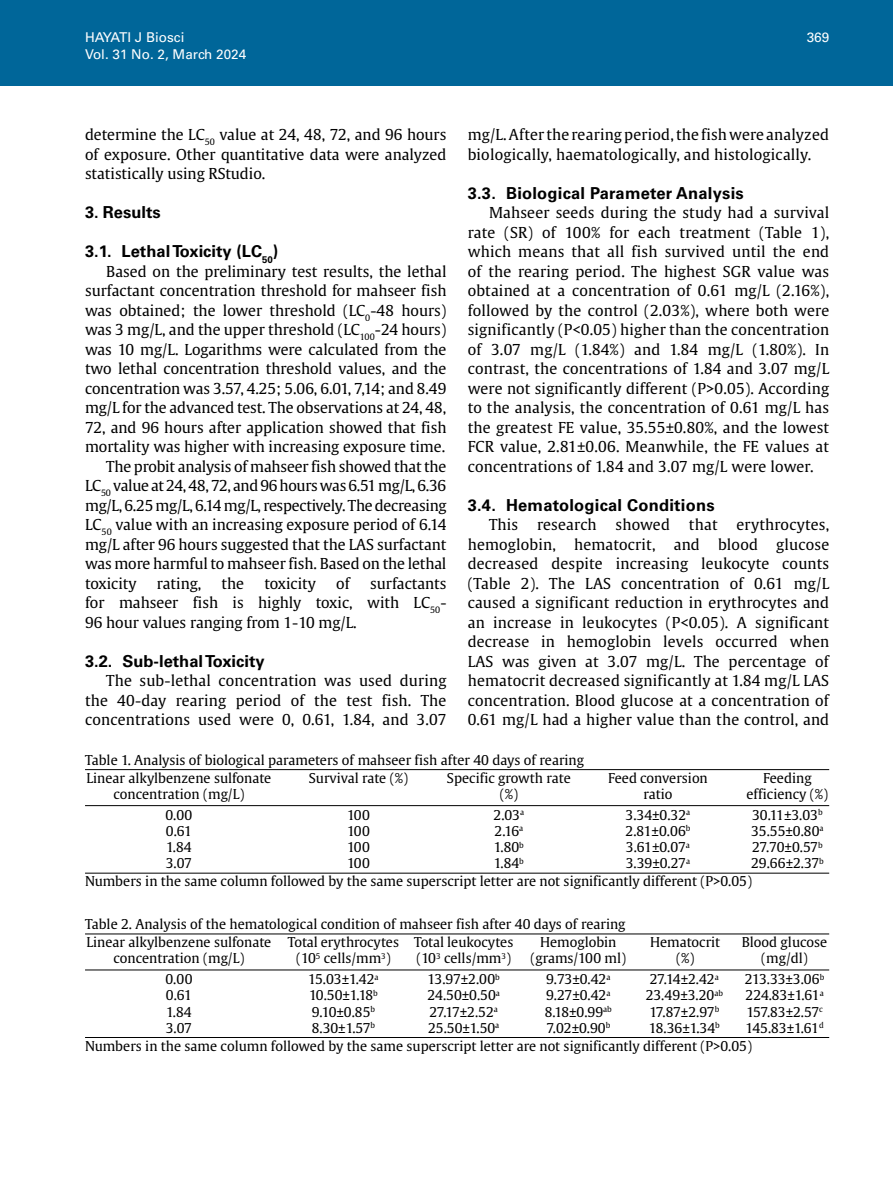
<style>
.page{position:relative;width:893px;height:1191px;background:#fff}
.page>*{position:absolute;margin:0;border:0;box-sizing:border-box;transform-origin:0 0}
.t1{font:700 16.5px "Univers LT Std";letter-spacing:.015em;color:#000}
.t2{font:15px/19.5px "Gulliver";color:#000;text-align:justify}
.t3{font:15px "Gulliver";letter-spacing:-.02em;color:#000}
.t4{font:13.5px/16.2px "Gulliver";color:#000;text-align:center}
.t5{font:13.5px/16.2px "Gulliver";letter-spacing:-.02em;color:#000}
.t6{font:13.5px "Univers LT Std";color:#fff}
</style>
<div class="page">
<div style="left:0;top:0;width:893px;height:85px;background:#069"></div>
<hr style="left:85px;top:769px;width:744px;height:1px;background:#000">
<hr style="left:85px;top:805px;width:744px;height:1px;background:#000">
<hr style="left:85px;top:872px;width:744px;height:1px;background:#000">
<hr style="left:85px;top:933px;width:744px;height:1px;background:#000">
<hr style="left:85px;top:969px;width:744px;height:1px;background:#000">
<hr style="left:85px;top:1037px;width:744px;height:1px;background:#000">
<p class="t6" style="left:85px;top:30px;width:101px">HAYATI J Biosci</p>
<p class="t6" style="left:807px;top:30px;width:24px">369</p>
<p class="t6" style="left:85px;top:46px;width:163px">Vol. 31 No. 2, March 2024</p>
<p class="t2" style="left:85px;top:125px;width:363px">determine the LC<sub>50</sub> value at 24, 48, 72, and 96 hours of exposure. Other quantitative data were analyzed statistically using RStudio.</p>
<p class="t1" style="left:85px;top:203px;width:77px">3. Results</p>
<p class="t1" style="left:85px;top:242px;width:195px">3.1. Lethal Toxicity (LC<sub>50</sub>)</p>
<p class="t2" style="left:106px;top:261px;width:342px">Based on the preliminary test results, the lethal</p>
<p class="t2" style="left:85px;top:281px;width:363px">surfactant concentration threshold for mahseer fish</p>
<p class="t2" style="left:85px;top:300px;width:363px">was obtained; the lower threshold (LC<sub>0</sub>-48 hours)</p>
<p class="t2" style="left:85px;top:320px;width:363px">was 3 mg/L, and the upper threshold (LC<sub>100</sub>-24 hours)</p>
<p class="t2" style="left:85px;top:339px;width:363px">was 10 mg/L. Logarithms were calculated from the</p>
<p class="t2" style="left:85px;top:359px;width:363px">two lethal concentration threshold values, and the</p>
<p class="t2" style="left:85px;top:378px;width:363px">concentration was 3.57, 4.25; 5.06, 6.01, 7,14; and 8.49</p>
<p class="t2" style="left:85px;top:398px;width:363px">mg/L for the advanced test. The observations at 24, 48,</p>
<p class="t2" style="left:85px;top:417px;width:363px">72, and 96 hours after application showed that fish</p>
<p class="t2" style="left:85px;top:437px;width:362px">mortality was higher with increasing exposure time.</p>
<p class="t2" style="left:106px;top:456px;width:342px">The probit analysis of mahseer fish showed that the</p>
<p class="t3" style="left:85px;top:476px;width:363px">LC<sub>50</sub> value at 24, 48, 72, and 96 hours was 6.51 mg/L, 6.36</p>
<p class="t2" style="left:85px;top:495px;width:363px">mg/L, 6.25 mg/L, 6.14 mg/L, respectively. The decreasing</p>
<p class="t2" style="left:85px;top:515px;width:363px">LC<sub>50</sub> value with an increasing exposure period of 6.14</p>
<p class="t2" style="left:85px;top:534px;width:363px">mg/L after 96 hours suggested that the LAS surfactant</p>
<p class="t2" style="left:85px;top:554px;width:363px">was more harmful to mahseer fish. Based on the lethal</p>
<p class="t2" style="left:85px;top:573px;width:53px">toxicity</p>
<p class="t2" style="left:157px;top:573px;width:46px">rating,</p>
<p class="t2" style="left:222px;top:573px;width:24px">the</p>
<p class="t2" style="left:264px;top:573px;width:53px">toxicity</p>
<p class="t2" style="left:336px;top:573px;width:15px">of</p>
<p class="t2" style="left:468px;top:125px;width:363px">mg/L. After the rearing period, the fish were analyzed biologically, haematologically, and histologically.</p>
<p class="t1" style="left:468px;top:183px;width:277px">3.3. Biological Parameter Analysis</p>
<p class="t2" style="left:468px;top:203px;width:363px;text-indent:21px">Mahseer seeds during the study had a survival rate (SR) of 100% for each treatment (Table 1), which means that all fish survived until the end of the rearing period. The highest SGR value was obtained at a concentration of 0.61 mg/L (2.16%), followed by the control (2.03%), where both were significantly (P&lt;0.05) higher than the concentration of 3.07 mg/L (1.84%) and 1.84 mg/L (1.80%). In contrast, the concentrations of 1.84 and 3.07 mg/L were not significantly different (P&gt;0.05). According to the analysis, the concentration of 0.61 mg/L has the greatest FE value, 35.55±0.80%, and the lowest FCR value, 2.81±0.06. Meanwhile, the FE values at concentrations of 1.84 and 3.07 mg/L were lower.</p>
<p class="t1" style="left:468px;top:495px;width:248px">3.4. Hematological Conditions</p>
<p class="t2" style="left:489px;top:515px;width:31px">This</p>
<p class="t2" style="left:537px;top:515px;width:61px">research</p>
<p class="t2" style="left:616px;top:515px;width:56px">showed</p>
<p class="t2" style="left:689px;top:515px;width:30px">that</p>
<p class="t2" style="left:468px;top:515px;width:363px;text-indent:269px">erythrocytes, hemoglobin, hematocrit, and blood glucose decreased despite increasing leukocyte counts (Table 2). The LAS concentration of 0.61 mg/L caused a significant reduction in erythrocytes and an increase in leukocytes (P&lt;0.05). A significant decrease in hemoglobin levels occurred when LAS was given at 3.07 mg/L. The percentage of hematocrit decreased significantly at 1.84 mg/L LAS concentration. Blood glucose at a concentration of 0.61 mg/L had a higher value than the control, and</p>
<p class="t4" style="left:85px;top:751px;width:500px">Table 1. Analysis of biological parameters of mahseer fish after 40 days of rearing</p>
<p class="t2" style="left:85px;top:573px;width:363px;text-indent:285px">surfactants for mahseer fish is highly toxic, with LC<sub>50</sub>- 96 hour values ranging from 1-10 mg/L.</p>
<p class="t1" style="left:85px;top:651px;width:181px">3.2. Sub-lethal Toxicity</p>
<p class="t2" style="left:85px;top:671px;width:363px;text-indent:21px">The sub-lethal concentration was used during the 40-day rearing period of the test fish. The concentrations used were 0, 0.61, 1.84, and 3.07</p>
<p class="t4" style="left:87px;top:769px;width:186px">Linear alkylbenzene sulfonate concentration (mg/L)</p>
<p class="t4" style="left:309px;top:769px;width:101px">Survival rate (%)</p>
<p class="t4" style="left:447px;top:769px;width:125px">Specific growth rate (%)</p>
<p class="t4" style="left:608px;top:769px;width:101px">Feed conversion ratio</p>
<p class="t4" style="left:746px;top:769px;width:83px">Feeding efficiency (%)</p>
<p class="t4" style="left:165px;top:806px;width:29px;text-align:justify">0.00<br>0.61<br>1.84<br>3.07</p>
<p class="t4" style="left:347px;top:806px;width:24px;text-align:justify">100<br>100<br>100<br>100</p>
<p class="t4" style="left:493px;top:806px;width:32px;text-align:justify">2.03<sup>a </sup>2.16<sup>a </sup>1.80<sup>b </sup>1.84<sup>b</sup></p>
<p class="t4" style="left:625px;top:806px;width:66px;text-align:justify">3.34±0.32<sup>a </sup>2.81±0.06<sup>b </sup>3.61±0.07<sup>a </sup>3.39±0.27<sup>a</sup></p>
<p class="t4" style="left:751px;top:806px;width:74px;text-align:justify">30.11±3.03<sup>b </sup>35.55±0.80<sup>a </sup>27.70±0.57<sup>b </sup>29.66±2.37<sup>b</sup></p>
<p class="t4" style="left:85px;top:873px;width:668px">Numbers in the same column followed by the same superscript letter are not significantly different (P&gt;0.05)</p>
<p class="t4" style="left:85px;top:916px;width:542px">Table 2. Analysis of the hematological condition of mahseer fish after 40 days of rearing</p>
<p class="t4" style="left:87px;top:934px;width:186px">Linear alkylbenzene sulfonate concentration (mg/L)</p>
<p class="t4" style="left:288px;top:934px;width:113px">Total erythrocytes (10<sup>5</sup> cells/mm<sup>3</sup>)</p>
<p class="t4" style="left:414px;top:934px;width:101px;text-align:left">Total leukocytes (10<sup>3</sup> cells/mm<sup>3</sup>)</p>
<p class="t4" style="left:530px;top:934px;width:97px">Hemoglobin (grams/100 ml)</p>
<p class="t4" style="left:650px;top:934px;width:72px">Hematocrit (%)</p>
<p class="t4" style="left:742px;top:934px;width:87px">Blood glucose (mg/dl)</p>
<p class="t4" style="left:165px;top:971px;width:29px;text-align:justify">0.00<br>0.61<br>1.84<br>3.07</p>
<p class="t5" style="left:308px;top:971px;width:72px">15.03±1.42<sup>a<br></sup>10.50±1.18<sup>b<br></sup>9.10±0.85<sup>b<br></sup>8.30±1.57<sup>b</sup></p>
<p class="t4" style="left:428px;top:971px;width:74px;text-align:left">13.97±2.00<sup>b<br></sup>24.50±0.50<sup>a<br></sup>27.17±2.52<sup>a<br></sup>25.50±1.50<sup>a</sup></p>
<p class="t4" style="left:545px;top:971px;width:69px;text-align:justify">9.73±0.42<sup>a </sup>9.27±0.42<sup>a </sup>8.18±0.99<sup>ab </sup>7.02±0.90<sup>b</sup></p>
<p class="t4" style="left:646px;top:971px;width:79px">27.14±2.42<sup>a<br></sup>23.49±3.20<sup>ab<br></sup>17.87±2.97<sup>b<br></sup>18.36±1.34<sup>b</sup></p>
<p class="t4" style="left:745px;top:971px;width:81px;text-align:justify">213.33±3.06<sup>b </sup>224.83±1.61<sup>a </sup>157.83±2.57<sup>c </sup>145.83±1.61<sup>d</sup></p>
<p class="t4" style="left:85px;top:1037px;width:668px">Numbers in the same column followed by the same superscript letter are not significantly different (P&gt;0.05)</p>
</div>
